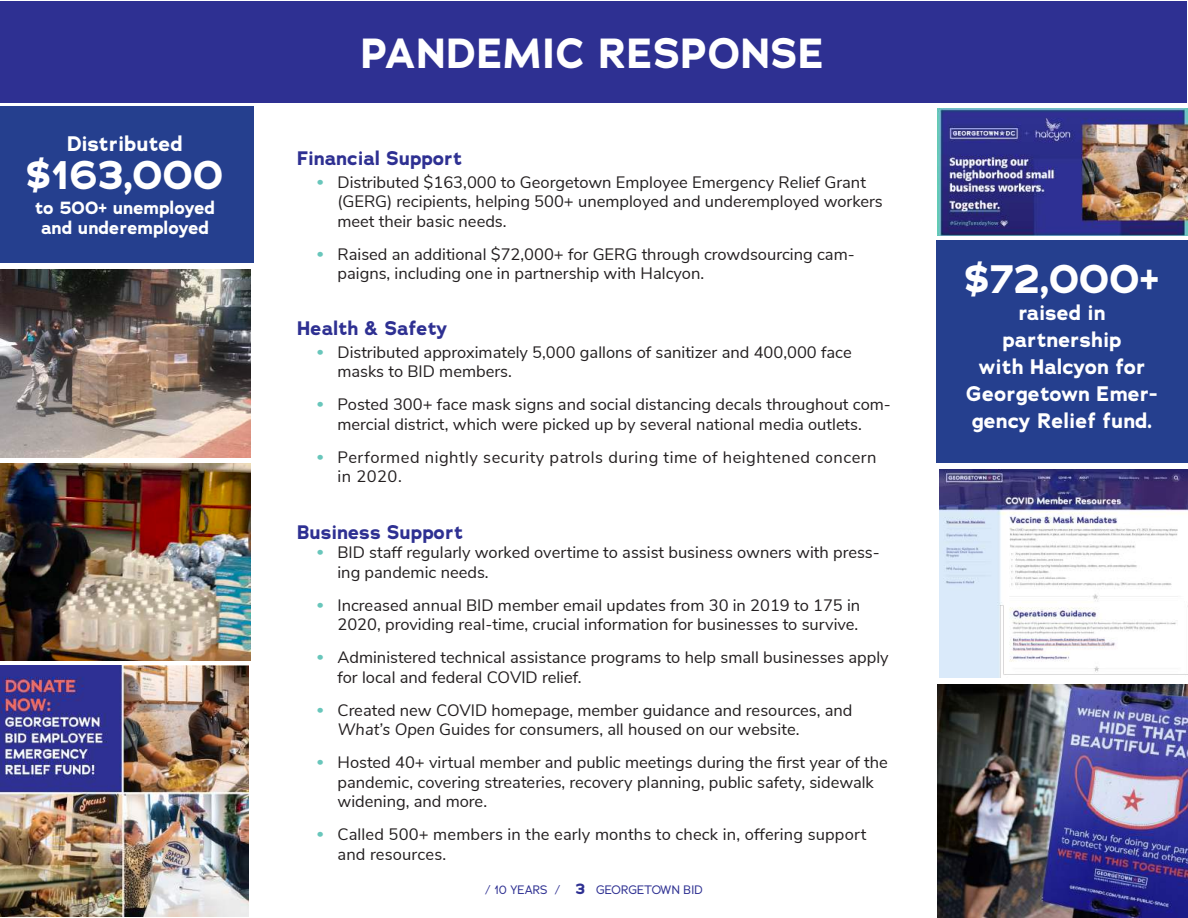
<style>
.page{position:relative;width:1188px;height:918px;background:#fff}
.page>*{position:absolute;margin:0;border:0;box-sizing:border-box;transform-origin:0 0}
.t1{font:700 42px "Adrianna";letter-spacing:.015em;color:#fff}
.t2{font:700 40.5px "Adrianna";color:#fff}
.t3{font:700 21px/27px "Adrianna";color:#fff;text-align:center}
.t4{font:700 19.5px "Adrianna";color:#2e3092}
.t5{font:700 18px/19.5px "Adrianna";color:#fff;text-align:center}
.t6{font:16.5px/19.5px "Nunito Sans";color:#231f20}
.t7{font:16.5px/19.5px "Nunito Sans";letter-spacing:.03em;color:#231f20}
.t8{font:12px "Adrianna";color:#2e3092}
.s1{font-family:"Adrianna";font-weight:700;color:#68c6bb}
.s2{font-style:italic}
.s3{font-weight:700;font-size:15px}
</style>
<div class="page">
<div style="left:1px;top:1px;width:1186px;height:102px;background:#2e3092"></div>
<img style="left:0;top:270px;width:251px;height:188px">
<img style="left:0;top:464px;width:250px;height:196px">
<div style="left:936px;top:240px;width:252px;height:222px;background:#253f8e"></div>
<img style="left:937px;top:108px;width:251px;height:128px">
<div style="left:1px;top:106px;width:253px;height:156px;background:#253f8e"></div>
<img style="left:0;top:665px;width:248px;height:251px">
<img style="left:937px;top:685px;width:251px;height:233px">
<img style="left:939px;top:470px;width:249px;height:208px">
<p class="t3" style="left:67px;top:130px;width:117px">Distributed</p>
<h2 class="t2" style="left:27px;top:148px;width:198px">$163,000</h2>
<p class="t5" style="left:35px;top:198px;width:182px">to 500+ unemployed and underemployed</p>
<h1 class="t1" style="left:361px;top:25px;width:465px">PANDEMIC RESPONSE</h1>
<p class="t4" style="left:297px;top:146px;width:167px">Financial Support</p>
<p class="t6" style="left:338px;top:171px;width:547px;text-indent:-20px"><span class="s1">•</span> Distributed $163,000 to Georgetown Employee Emergency Relief Grant (GERG) recipients, helping 500+ unemployed and underemployed workers meet their basic needs.</p>
<p class="t6" style="left:338px;top:243px;width:519px;text-indent:-20px"><span class="s1">•</span> Raised an additional $72,000+ for GERG through crowdsourcing cam&shy;paigns, including one in partnership with Halcyon.</p>
<p class="t4" style="left:297px;top:316px;width:152px">Health &amp; Safety</p>
<p class="t6" style="left:338px;top:341px;width:516px;text-indent:-20px"><span class="s1">•</span> Distributed approximately 5,000 gallons of sanitizer and 400,000 face masks to BID members.</p>
<p class="t6" style="left:317px;top:394px;width:575px;text-align:center"><span class="s1">•</span> Posted 300+ face mask signs and social distancing decals throughout com&shy;mercial district, which were picked up by several national media outlets.</p>
<p class="t7" style="left:338px;top:446px;width:541px;text-indent:-20px"><span class="s1">•</span> Performed nightly security patrols during time of heightened concern in 2020.</p>
<p class="t4" style="left:297px;top:519px;width:168px">Business Support</p>
<p class="t6" style="left:338px;top:542px;width:544px;text-indent:-20px"><span class="s1">•</span> BID staff regularly worked overtime to assist business owners with press&shy;ing pandemic needs.</p>
<p class="t6" style="left:317px;top:594px;width:545px;text-align:right"><span class="s1">•</span> Increased annual BID member email updates from 30 in 2019 to 175 in<br>2020, providing real-time, crucial information for businesses to survive.</p>
<p class="t6" style="left:338px;top:647px;width:553px;text-indent:-20px"><span class="s1">•</span> Administered technical assistance programs to help small businesses apply for local and federal COVID relief.</p>
<p class="t6" style="left:338px;top:699px;width:517px;text-indent:-20px"><span class="s1">•</span> Created new COVID homepage, member guidance and resources, and<br><span class="s2">What’s Open</span> Guides for consumers, all housed on our website.</p>
<p class="t6" style="left:338px;top:752px;width:552px;text-indent:-20px"><span class="s1">•</span> Hosted 40+ virtual member and public meetings during the first year of the pandemic, covering streateries, recovery planning, public safety, sidewalk widening, and more.</p>
<p class="t6" style="left:338px;top:824px;width:530px;text-indent:-20px"><span class="s1">•</span> Called 500+ members in the early months to check in, offering support and resources.</p>
<p class="t8" style="left:485px;top:882px;width:219px">/ 10 YEARS / <span class="s3">3</span> GEORGETOWN BID</p>
<h2 class="t2" style="left:965px;top:252px;width:196px">$72,000+</h2>
<p class="t3" style="left:966px;top:299px;width:193px">raised in partnership<br>with Halcyon for<br>Georgetown Emer&shy;gency Relief fund.</p>
</div>
